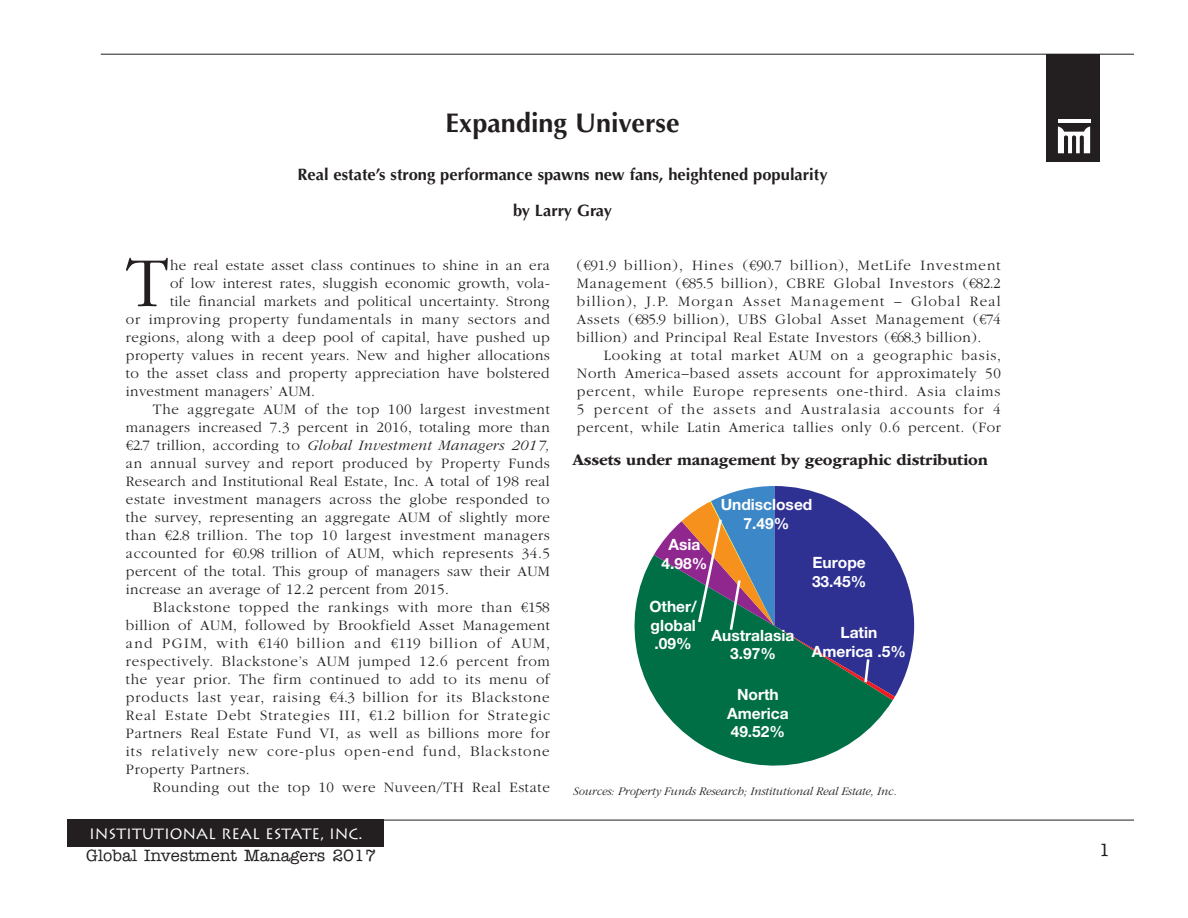
<style>
.page{position:relative;width:1188px;height:918px;background:#fff}
.page>*{position:absolute;margin:0;border:0;box-sizing:border-box;transform-origin:0 0}
.t1{font:300 72.75px "ITC Garamond Std";color:#231f20}
.t2{font:700 27px "Optima";color:#231f20}
.t3{font:500 18px "American Typewriter";color:#231f20}
.t4{font:700 16.5px/36px "Optima";color:#231f20;text-align:center}
.t5{font:700 16.5px "ITC Garamond Std";letter-spacing:-.01em;color:#231f20}
.t6{font:500 16.5px "American Typewriter";color:#231f20}
.t7{font:700 15.6px/18.6px "Helvetica Neue LT Std";color:#fff;text-align:center}
.t8{font:300 15px/18px "ITC Garamond Std";letter-spacing:.035em;color:#231f20;text-align:justify}
.t9{font:italic 300 15px "ITC Garamond Std";letter-spacing:.025em;color:#231f20}
.t10{font:300 15px "ITC Garamond Std";letter-spacing:.06em;color:#231f20}
.t11{font:300 15px "ITC Garamond Std";letter-spacing:.065em;color:#231f20}
.t12{font:300 15px "ITC Garamond Std";letter-spacing:.07em;color:#231f20}
.t13{font:300 15px "ITC Garamond Std";letter-spacing:.055em;color:#231f20}
.t14{font:300 15px "ITC Garamond Std";letter-spacing:.08em;color:#231f20}
.t15{font:15px "Lithos";color:#fff}
.t16{font:italic 300 12px "ITC Garamond Std";letter-spacing:-.005em;color:#231f20}
.s1{font-style:normal}
</style>
<div class="page">
<hr style="left:382px;top:820px;width:752px;height:1px;background:#231f20">
<hr style="left:101px;top:54px;width:1033px;height:1px;background:#231f20">
<div style="left:1046px;top:54px;width:54px;height:108px;background:#231f20"></div>
<hr style="left:1058px;top:119px;width:32px;height:3px;background:#fff">
<svg style="left:1058px;top:126px;width:32px;height:27px"></svg>
<div style="left:68px;top:820px;width:316px;height:27px;background:#231f20"></div>
<svg style="left:634px;top:555px;width:259px;height:211px;fill:#016f45"></svg>
<svg style="left:654px;top:486px;width:260px;height:214px;background:#496a86"></svg>
<h2 class="t2" style="left:445px;top:108px;width:236px">Expanding Universe</h2>
<p class="t4" style="left:297px;top:157px;width:532px">Real estate’s strong performance spawns new fans, heightened popularity by Larry Gray</p>
<h1 class="t1" style="left:126px;top:244px;width:44px">T</h1>
<p class="t8" style="left:170px;top:256px;width:381px">he real estate asset class continues to shine in an era</p>
<p class="t8" style="left:170px;top:274px;width:381px">of low interest rates, sluggish economic growth, vola-</p>
<p class="t8" style="left:170px;top:292px;width:381px">tile financial markets and political uncertainty. Strong</p>
<p class="t8" style="left:126px;top:310px;width:426px">or improving property fundamentals in many sectors and</p>
<p class="t8" style="left:126px;top:328px;width:425px">regions, along with a deep pool of capital, have pushed up</p>
<p class="t8" style="left:126px;top:346px;width:425px">property values in recent years. New and higher allocations</p>
<p class="t8" style="left:126px;top:364px;width:425px">to the asset class and property appreciation have bolstered</p>
<p class="t8" style="left:126px;top:382px;width:191px">investment managers’ AUM.</p>
<p class="t8" style="left:153px;top:400px;width:398px">The aggregate AUM of the top 100 largest investment</p>
<p class="t8" style="left:126px;top:418px;width:425px">managers increased 7.3 percent in 2016, totaling more than</p>
<p class="t9" style="left:126px;top:437px;width:425px"><span class="s1">€2.7 trillion, according to</span> Global Investment Managers 2017,</p>
<p class="t8" style="left:126px;top:454px;width:425px">an annual survey and report produced by Property Funds</p>
<p class="t8" style="left:126px;top:472px;width:425px">Research and Institutional Real Estate, Inc. A total of 198 real</p>
<p class="t8" style="left:126px;top:490px;width:425px">estate investment managers across the globe responded to</p>
<p class="t8" style="left:126px;top:508px;width:425px">the survey, representing an aggregate AUM of slightly more</p>
<p class="t8" style="left:126px;top:526px;width:425px">than €2.8 trillion. The top 10 largest investment managers</p>
<p class="t8" style="left:126px;top:544px;width:426px">accounted for €0.98 trillion of AUM, which represents 34.5</p>
<p class="t8" style="left:126px;top:562px;width:425px">percent of the total. This group of managers saw their AUM</p>
<p class="t8" style="left:126px;top:580px;width:325px">increase an average of 12.2 percent from 2015.</p>
<p class="t13" style="left:153px;top:599px;width:398px">Blackstone topped the rankings with more than €158</p>
<p class="t8" style="left:126px;top:616px;width:426px">billion of AUM, followed by Brookfield Asset Management</p>
<p class="t14" style="left:126px;top:635px;width:426px">and PGIM, with €140 billion and €119 billion of AUM,</p>
<p class="t8" style="left:126px;top:652px;width:425px">respectively. Blackstone’s AUM jumped 12.6 percent from</p>
<p class="t8" style="left:126px;top:670px;width:425px">the year prior. The firm continued to add to its menu of</p>
<p class="t10" style="left:126px;top:689px;width:425px">products last year, raising €4.3 billion for its Blackstone</p>
<p class="t11" style="left:126px;top:707px;width:426px">Real Estate Debt Strategies III, €1.2 billion for Strategic</p>
<p class="t8" style="left:126px;top:724px;width:425px">Partners Real Estate Fund VI, as well as billions more for</p>
<p class="t12" style="left:126px;top:743px;width:425px">its relatively new core-plus open-end fund, Blackstone</p>
<p class="t8" style="left:126px;top:760px;width:125px">Property Partners.</p>
<p class="t8" style="left:153px;top:778px;width:398px">Rounding out the top 10 were Nuveen/TH Real Estate</p>
<p class="t15" style="left:89px;top:825px;width:275px">INSTITUTIONAL REAL ESTATE, INC.</p>
<p class="t6" style="left:86px;top:846px;width:291px">Global Investment Managers 2017</p>
<p class="t8" style="left:577px;top:256px;width:425px">(€91.9 billion), Hines (€90.7 billion), MetLife Investment Management (€85.5 billion), CBRE Global Investors (€82.2 billion), J.P. Morgan Asset Management – Global Real Assets (€85.9 billion), UBS Global Asset Management (€74 billion) and Principal Real Estate Investors (€68.3 billion).</p>
<p class="t8" style="left:577px;top:346px;width:426px;text-indent:27px">Looking at total market AUM on a geographic basis, North America–based assets account for approximately 50 percent, while Europe represents one-third. Asia claims 5 percent of the assets and Australasia accounts for 4 percent, while Latin America tallies only 0.6 percent. (For</p>
<p class="t5" style="left:572px;top:451px;width:417px">Assets under management by geographic distribution</p>
<p class="t7" style="left:721px;top:495px;width:93px">Undisclosed<br>7.49%</p>
<p class="t7" style="left:662px;top:535px;width:47px">Asia<br>4.98%</p>
<p class="t7" style="left:649px;top:597px;width:49px;text-align:justify">Other/ global .09%</p>
<p class="t7" style="left:712px;top:626px;width:84px">Australasia<br>3.97%</p>
<p class="t7" style="left:727px;top:685px;width:63px">North<br>America<br>49.52%</p>
<p class="t7" style="left:812px;top:553px;width:56px;text-align:left">Europe<br>33.45%</p>
<p class="t7" style="left:812px;top:623px;width:96px">Latin<br>America .5%</p>
<p class="t16" style="left:573px;top:784px;width:325px">Sources: Property Funds Research; Institutional Real Estate, Inc.</p>
<p class="t3" style="left:1099px;top:840px;width:13px">1</p>
</div>
